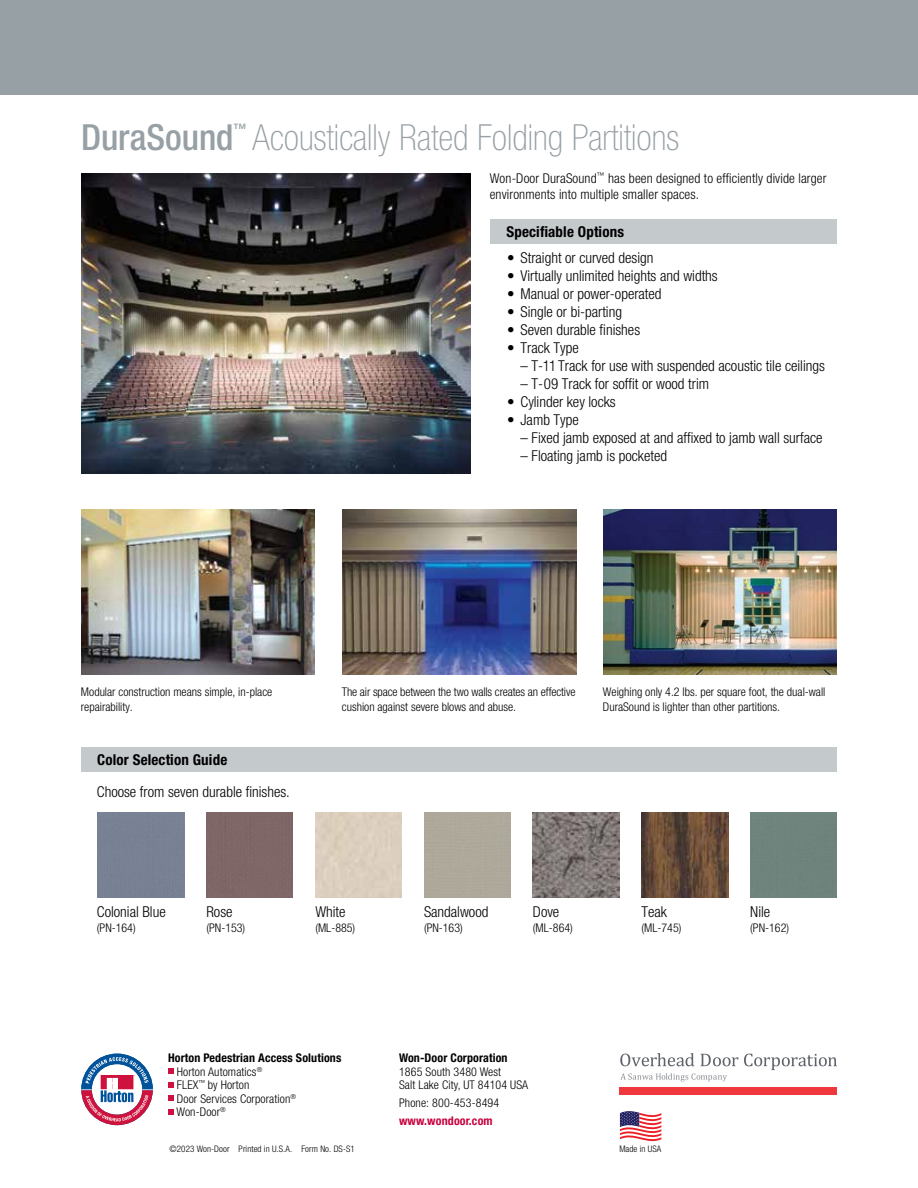
<style>
.page{position:relative;width:918px;height:1188px;background:#fff}
.page>*{position:absolute;margin:0;border:0;box-sizing:border-box;transform-origin:0 0}
.t1{font:100 condensed 36px "Helvetica Neue LT Std";color:#97a0a5}
.t2{font:500 condensed 36px "Helvetica Neue LT Std";color:#97a0a5}
.t3{font:300 condensed 15px "Helvetica Neue LT Std";color:#000}
.t4{font:700 condensed 15px "Helvetica Neue LT Std";letter-spacing:.01em;color:#000}
.t5{font:300 condensed 13.5px/16.5px "Helvetica Neue LT Std";letter-spacing:.01em;color:#000}
.t6{font:500 condensed 13.05px "Helvetica Neue LT Std";color:#97a0a5}
.t7{font:300 condensed 12px/13.5px "Helvetica Neue LT Std";color:#000}
.t8{font:700 condensed 12px "Helvetica Neue LT Std";letter-spacing:.01em;color:#000}
.t9{font:700 condensed 12px "Helvetica Neue LT Std";letter-spacing:.01em;color:#ca003d}
.t10{font:300 condensed 9px "Helvetica Neue LT Std";letter-spacing:.01em;color:#000}
.s1{font-weight:700}
</style>
<div class="page">
<img style="left:603px;top:510px;width:234px;height:164px">
<img style="left:342px;top:510px;width:234px;height:164px">
<img style="left:81px;top:510px;width:234px;height:164px">
<div style="left:207px;top:812px;width:86px;height:86px;background:#7f6768"></div>
<img style="left:533px;top:812px;width:86px;height:86px">
<img style="left:642px;top:812px;width:86px;height:86px">
<div style="left:751px;top:812px;width:86px;height:86px;background:#6e847c"></div>
<div style="left:0;top:0;width:918px;height:94px;background:#97a0a5"></div>
<img style="left:81px;top:174px;width:389px;height:299px">
<div style="left:81px;top:748px;width:756px;height:24px;background:#c4c9cc"></div>
<svg style="left:168px;top:1069px;width:6px;height:5px"></svg>
<svg style="left:168px;top:1082px;width:6px;height:6px"></svg>
<svg style="left:168px;top:1096px;width:6px;height:5px"></svg>
<svg style="left:168px;top:1109px;width:6px;height:6px"></svg>
<svg style="left:81px;top:1054px;width:72px;height:71px"></svg>
<div style="left:620px;top:1087px;width:217px;height:7px;background:#ef373e"></div>
<svg style="left:620px;top:1053px;width:74px;height:13px"></svg>
<svg style="left:701px;top:1054px;width:37px;height:12px"></svg>
<svg style="left:744px;top:1054px;width:93px;height:16px"></svg>
<svg style="left:620px;top:1073px;width:107px;height:8px"></svg>
<svg style="left:620px;top:1111px;width:41px;height:31px"></svg>
<div style="left:490px;top:219px;width:347px;height:25px;background:#c4c9cc"></div>
<h1 class="t2" style="left:81px;top:116px;width:154px">DuraSound</h1>
<p class="t6" style="left:234px;top:121px;width:15px">™</p>
<h1 class="t1" style="left:253px;top:117px;width:428px">Acoustically Rated Folding Partitions</h1>
<p class="t5" style="left:490px;top:170px;width:338px">Won-Door DuraSound<sup>™</sup> has been designed to efficiently divide larger environments into multiple smaller spaces.</p>
<p class="t4" style="left:507px;top:223px;width:119px">Specifiable Options</p>
<p class="t3" style="left:507px;top:249px;width:148px">• Straight or curved design</p>
<p class="t3" style="left:507px;top:267px;width:212px">• Virtually unlimited heights and widths</p>
<p class="t3" style="left:507px;top:285px;width:156px">• Manual or power-operated</p>
<p class="t3" style="left:507px;top:303px;width:117px">• Single or bi-parting</p>
<p class="t3" style="left:507px;top:321px;width:135px">• Seven durable finishes</p>
<p class="t3" style="left:507px;top:339px;width:73px">• Track Type</p>
<p class="t3" style="left:521px;top:357px;width:306px">– T-11 Track for use with suspended acoustic tile ceilings</p>
<p class="t3" style="left:521px;top:375px;width:190px">– T-09 Track for soffit or wood trim</p>
<p class="t3" style="left:507px;top:393px;width:110px">• Cylinder key locks</p>
<p class="t3" style="left:507px;top:411px;width:73px">• Jamb Type</p>
<p class="t3" style="left:521px;top:429px;width:303px">– Fixed jamb exposed at and affixed to jamb wall surface</p>
<p class="t3" style="left:521px;top:447px;width:148px">– Floating jamb is pocketed</p>
<p class="t7" style="left:81px;top:684px;width:193px;line-height:15px">Modular construction means simple, in-place repairability.</p>
<p class="t4" style="left:97px;top:751px;width:132px">Color Selection Guide</p>
<p class="t3" style="left:97px;top:783px;width:194px">Choose from seven durable finishes.</p>
<p class="t7" style="left:342px;top:684px;width:235px;line-height:15px">The air space between the two walls creates an effective cushion against severe blows and abuse.</p>
<p class="t7" style="left:603px;top:684px;width:224px;line-height:15px">Weighing only 4.2 lbs. per square foot, the dual-wall<br>DuraSound is lighter than other partitions.</p>
<p class="t3" style="left:97px;top:903px;width:70px">Colonial Blue</p>
<p class="t7" style="left:97px;top:921px;width:40px">(PN-164)</p>
<p class="t3" style="left:206px;top:904px;width:28px">Rose</p>
<p class="t7" style="left:206px;top:921px;width:40px">(PN-153)</p>
<p class="t3" style="left:315px;top:903px;width:32px">White</p>
<p class="t7" style="left:315px;top:921px;width:41px">(ML-885)</p>
<p class="t3" style="left:424px;top:903px;width:66px">Sandalwood</p>
<p class="t7" style="left:424px;top:921px;width:40px">(PN-163)</p>
<p class="t3" style="left:533px;top:903px;width:28px">Dove</p>
<p class="t7" style="left:533px;top:921px;width:41px">(ML-864)</p>
<p class="t3" style="left:642px;top:903px;width:27px">Teak</p>
<p class="t7" style="left:642px;top:921px;width:41px">(ML-745)</p>
<p class="t3" style="left:750px;top:903px;width:21px">Nile</p>
<p class="t7" style="left:750px;top:921px;width:40px">(PN-162)</p>
<p class="t7" style="left:176px;top:1051px;width:166px;text-indent:-8px"><span class="s1">Horton Pedestrian Access Solutions<br></span>Horton Automatics<sup>®<br></sup>FLEX<sup>™</sup> by Horton<br>Door Services Corporation<sup>®<br></sup>Won-Door<sup>®</sup></p>
<p class="t10" style="left:170px;top:1144px;width:187px">©2023 Won-Door Printed in U.S.A. Form No. DS-S1</p>
<p class="t8" style="left:399px;top:1051px;width:110px">Won-Door Corporation</p>
<p class="t7" style="left:399px;top:1065px;width:131px">1865 South 3480 West<br>Salt Lake City, UT 84104 USA</p>
<p class="t7" style="left:399px;top:1096px;width:102px">Phone: 800-453-8494</p>
<p class="t9" style="left:399px;top:1114px;width:95px">www.wondoor.com</p>
<p class="t10" style="left:619px;top:1144px;width:44px">Made in USA</p>
</div>
